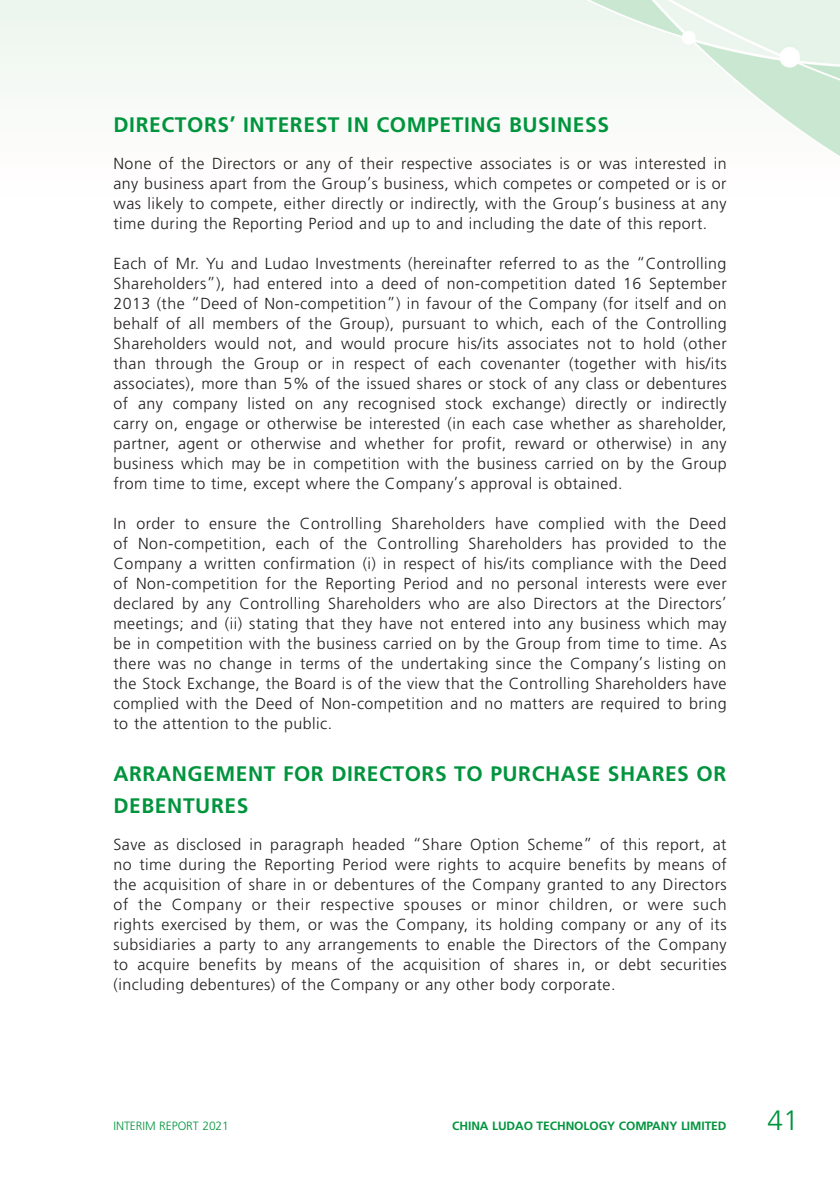
<style>
.page{position:relative;width:840px;height:1191px;background:#fff}
.page>*{position:absolute;margin:0;border:0;box-sizing:border-box;transform-origin:0 0}
.t1{font:300 28px "Frutiger LT Std";color:#00943d}
.t2{font:700 21px/32px "Frutiger LT Std";letter-spacing:.03em;color:#00943d}
.t3{font:300 16px/20px "Frutiger LT Std";letter-spacing:.03em;color:#231f20;text-align:justify}
.t4{font:700 12px "Frutiger LT Std";letter-spacing:-.005em;color:#00943d}
.t5{font:300 12px "Frutiger LT Std";letter-spacing:-.005em;color:#00943d}
</style>
<div class="page">
<img style="left:0;top:0;width:839px;height:156px">
<h2 class="t2" style="left:113px;top:109px;width:496px">DIRECTORS’ INTEREST IN COMPETING BUSINESS</h2>
<p class="t3" style="left:113px;top:154px;width:614px">None of the Directors or any of their respective associates is or was interested in any business apart from the Group’s business, which competes or competed or is or was likely to compete, either directly or indirectly, with the Group’s business at any time during the Reporting Period and up to and including the date of this report.</p>
<p class="t3" style="left:113px;top:254px;width:614px">Each of Mr. Yu and Ludao Investments (hereinafter referred to as the “Controlling Shareholders”), had entered into a deed of non-competition dated 16 September 2013 (the “Deed of Non-competition”) in favour of the Company (for itself and on behalf of all members of the Group), pursuant to which, each of the Controlling Shareholders would not, and would procure his/its associates not to hold (other than through the Group or in respect of each covenanter (together with his/its associates), more than 5% of the issued shares or stock of any class or debentures of any company listed on any recognised stock exchange) directly or indirectly carry on, engage or otherwise be interested (in each case whether as shareholder, partner, agent or otherwise and whether for profit, reward or otherwise) in any business which may be in competition with the business carried on by the Group from time to time, except where the Company’s approval is obtained.</p>
<p class="t3" style="left:113px;top:514px;width:614px">In order to ensure the Controlling Shareholders have complied with the Deed of Non-competition, each of the Controlling Shareholders has provided to the Company a written confirmation (i) in respect of his/its compliance with the Deed of Non-competition for the Reporting Period and no personal interests were ever declared by any Controlling Shareholders who are also Directors at the Directors’ meetings; and (ii) stating that they have not entered into any business which may be in competition with the business carried on by the Group from time to time. As there was no change in terms of the undertaking since the Company’s listing on the Stock Exchange, the Board is of the view that the Controlling Shareholders have complied with the Deed of Non-competition and no matters are required to bring to the attention to the public.</p>
<h2 class="t2" style="left:113px;top:757px;width:614px">ARRANGEMENT FOR DIRECTORS TO PURCHASE SHARES OR<br>DEBENTURES</h2>
<p class="t3" style="left:113px;top:834px;width:614px">Save as disclosed in paragraph headed “Share Option Scheme” of this report, at no time during the Reporting Period were rights to acquire benefits by means of the acquisition of share in or debentures of the Company granted to any Directors of the Company or their respective spouses or minor children, or were such rights exercised by them, or was the Company, its holding company or any of its subsidiaries a party to any arrangements to enable the Directors of the Company to acquire benefits by means of the acquisition of shares in, or debt securities (including debentures) of the Company or any other body corporate.</p>
<p class="t5" style="left:113px;top:1119px;width:117px">INTERIM REPORT 2021</p>
<p class="t4" style="left:452px;top:1118px;width:276px">CHINA LUDAO TECHNOLOGY COMPANY LIMITED</p>
<h1 class="t1" style="left:767px;top:1104px;width:33px">41</h1>
</div>
